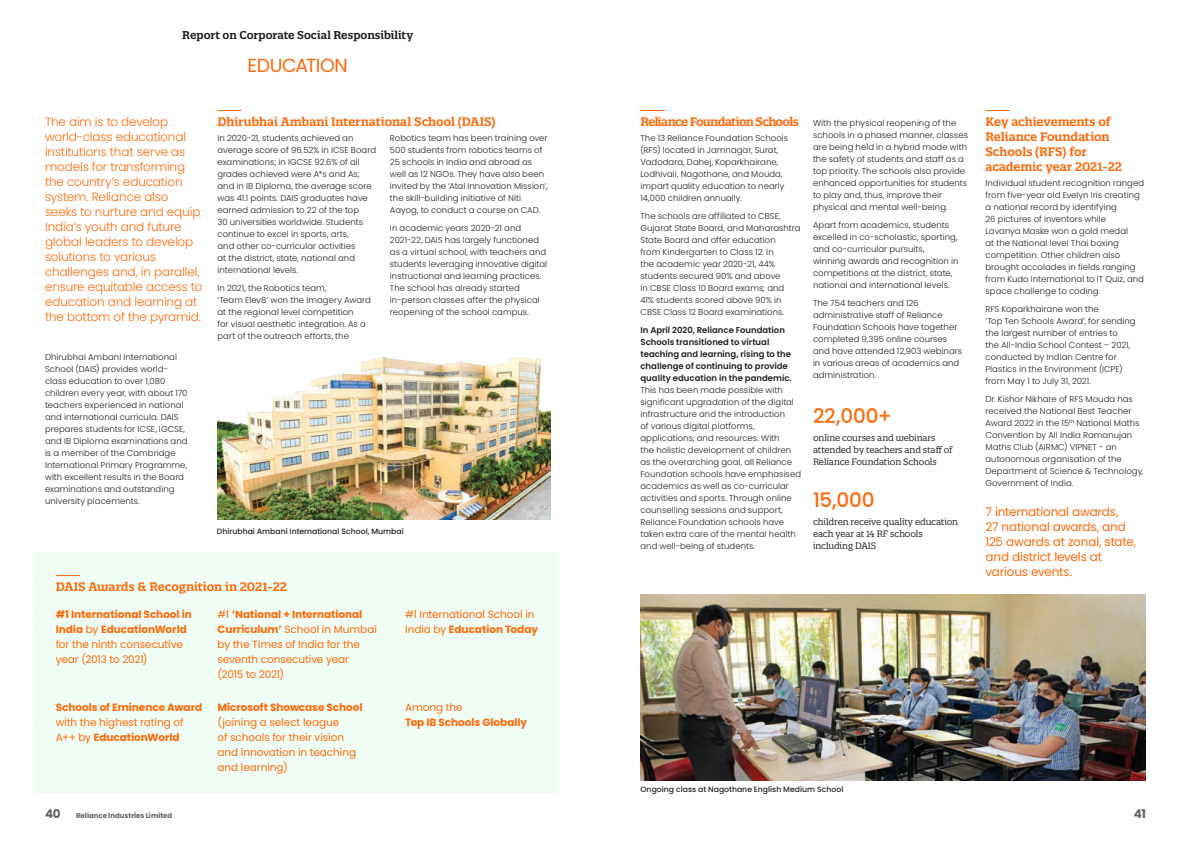
<style>
.page{position:relative;width:1191px;height:842px;background:#fff}
.page>*{position:absolute;margin:0;border:0;box-sizing:border-box;transform-origin:0 0}
.callout_3{font:500 20px "Poppins";letter-spacing:-.005em;color:#ff690a}
.Chapter_Sub_Heading{font:18.9px "Poppins";letter-spacing:-.025em;color:#ff690a}
.intro_medium{font:300 12px/15px "Poppins";letter-spacing:-.01em;color:#ff690a}
.intro_medium-2{font:12px/15px "Poppins";letter-spacing:-.015em;color:#ff690a}
.Body_head_1_Finance{font:600 12px "Quatro Slab";letter-spacing:-.01em;color:#ff690a}
.Body_head_1{font:600 12px/15px "Quatro Slab";letter-spacing:-.005em;color:#ff690a}
.Body_head_1_Finance-2{font:600 12px "Quatro Slab";letter-spacing:-.055em;color:#ff690a}
.t1{font:700 12px "Poppins";color:#636366}
.Chapter_Title___Cont{font:600 11px "Quatro Slab";color:#231f20}
.Intro_small{font:10.5px/15px "Poppins";letter-spacing:-.01em;color:#ff690a}
.Intro_small-2{font:700 10.5px/15px "Poppins";letter-spacing:-.005em;color:#ff690a}
.callout_description{font:9px/12px "Quatro Slab";letter-spacing:-.01em;color:#231f20}
.Body_copy{font:300 8.5px/12px "Poppins";letter-spacing:.005em;color:#231f20}
.t2{font:500 7.7px "Poppins";letter-spacing:.005em;color:#231f20}
.t3{font:700 7px "Poppins";color:#636366}
.s1{font-weight:400}
.s2{font-weight:700}
.s3{font-weight:600}
</style>
<div class="page">
<div style="left:35px;top:552px;width:523px;height:240px;background:#effdf4"></div>
<img style="left:217px;top:357px;width:333px;height:162px">
<svg style="left:217px;top:110px;width:24px;height:1px"></svg>
<svg style="left:56px;top:575px;width:24px;height:1px"></svg>
<svg style="left:640px;top:110px;width:24px;height:1px"></svg>
<img style="left:640px;top:594px;width:506px;height:186px">
<svg style="left:985px;top:110px;width:24px;height:1px"></svg>
<p class="Chapter_Title___Cont" style="left:182px;top:28px;width:232px">Report on Corporate Social Responsibility</p>
<p class="Chapter_Sub_Heading" style="left:248px;top:54px;width:102px">EDUCATION</p>
<p class="intro_medium" style="left:45px;top:114px;width:159px">The aim is to develop world-class educational institutions that serve as models for transforming the country’s education system. Reliance also seeks to nurture and equip<br>India’s youth and future global leaders to develop solutions to various challenges and, in parallel, ensure equitable access to education and learning at the bottom of the pyramid.</p>
<p class="Body_copy" style="left:45px;top:351px;width:144px">Dhirubhai Ambani International<br>School (DAIS) provides world&shy;class education to over 1,080 children every year, with about 170 teachers experienced in national and international curricula. DAIS prepares students for ICSE, IGCSE, and IB Diploma examinations and is a member of the Cambridge<br>International Primary Programme, with excellent results in the Board examinations and outstanding university placements.</p>
<p class="Body_head_1_Finance" style="left:217px;top:114px;width:279px">Dhirubhai Ambani International School (DAIS)</p>
<p class="Body_copy" style="left:390px;top:132px;width:159px">Robotics team has been training over 500 students from robotics teams of 25 schools in India and abroad as well as 12 NGOs. They have also been invited by the ‘Atal Innovation Mission’, the skill‑building initiative of Niti Aayog, to conduct a course on CAD.</p>
<p class="Body_copy" style="left:390px;top:222px;width:159px">In academic years 2020-21 and 2021‑22, DAIS has largely functioned as a virtual school, with teachers and students leveraging innovative digital instructional and learning practices.<br>The school has already started in‑person classes after the physical reopening of the school campus.</p>
<p class="Body_copy" style="left:217px;top:132px;width:160px">In 2020-21, students achieved an average score of 96.52% in ICSE Board examinations; in IGCSE 92.6% of all grades achieved were A*s and As; and in IB Diploma, the average score was 41.1 points. DAIS graduates have earned admission to 22 of the top<br>30 universities worldwide. Students continue to excel in sports, arts,<br>and other co-curricular activities<br>at the district, state, national and international levels.</p>
<p class="Body_copy" style="left:217px;top:282px;width:155px">In 2021, the Robotics team,<br>‘Team Elev8’ won the Imagery Award at the regional level competition<br>for visual aesthetic integration. As a part of the outreach efforts, the</p>
<p class="t2" style="left:217px;top:527px;width:188px">Dhirubhai Ambani International School, Mumbai</p>
<p class="Body_head_1_Finance" style="left:56px;top:579px;width:233px">DAIS Awards &amp; Recognition in 2021-22</p>
<p class="Intro_small-2" style="left:56px;top:607px;width:138px">#1 International School in<br>India <span class="s1">by</span> EducationWorld <span class="s1">for the ninth consecutive year (2013 to 2021)</span></p>
<p class="Intro_small" style="left:217px;top:607px;width:161px">#1 <span class="s2">‘National + International<br>Curriculum’</span> School in Mumbai by the Times of India for the seventh consecutive year (2015 to 2021)</p>
<p class="Intro_small" style="left:405px;top:607px;width:134px">#1 International School in<br>India by <span class="s2">Education Today</span></p>
<p class="Intro_small-2" style="left:56px;top:700px;width:148px">Schools of Eminence Award <span class="s1">with the highest rating of<br>A++ by</span> EducationWorld</p>
<p class="Intro_small" style="left:217px;top:700px;width:147px"><span class="s2">Microsoft Showcase School </span>(joining a select league<br>of schools for their vision and innovation in teaching and learning)</p>
<p class="Intro_small-2" style="left:405px;top:700px;width:124px"><span class="s1">Among the<br></span>Top IB Schools Globally</p>
<p class="Body_head_1_Finance-2" style="left:640px;top:114px;width:160px">Reliance Foundation Schools</p>
<p class="Body_copy" style="left:640px;top:132px;width:149px">The 13 Reliance Foundation Schools (RFS) located in Jamnagar, Surat, Vadodara, Dahej, Koparkhairane, Lodhivali, Nagothane, and Mouda, impart quality education to nearly 14,000 children annually.</p>
<p class="Body_copy" style="left:640px;top:210px;width:162px">The schools are affiliated to CBSE, Gujarat State Board, and Maharashtra State Board and offer education<br>from Kindergarten to Class 12. In<br>the academic year 2020-21, 44% students secured 90% and above<br>in CBSE Class 10 Board exams; and<br>41% students scored above 90% in CBSE Class 12 Board examinations.</p>
<p class="Body_copy" style="left:640px;top:324px;width:162px"><span class="s3">In April 2020, Reliance Foundation Schools transitioned to virtual teaching and learning, rising to the challenge of continuing to provide quality education in the pandemic.<br></span>This has been made possible with significant upgradation of the digital infrastructure and the introduction<br>of various digital platforms, applications, and resources. With<br>the holistic development of children as the overarching goal, all Reliance Foundation schools have emphasised academics as well as co-curricular activities and sports. Through online counselling sessions and support, Reliance Foundation schools have taken extra care of the mental health and well-being of students.</p>
<p class="Body_head_1" style="left:985px;top:114px;width:138px">Key achievements of<br>Reliance Foundation<br>Schools (RFS) for academic year 2021-22</p>
<p class="Body_copy" style="left:985px;top:177px;width:160px">Individual student recognition ranged from five-year old Evelyn Iris creating a national record by identifying<br>26 pictures of inventors while<br>Lavanya Maske won a gold medal<br>at the National level Thai boxing competition. Other children also brought accolades in fields ranging from Kudo International to IT Quiz, and space challenge to coding.</p>
<p class="Body_copy" style="left:985px;top:303px;width:152px">RFS Koparkhairane won the<br>‘Top Ten Schools Award’, for sending the largest number of entries to<br>the All-India School Contest – 2021, conducted by Indian Centre for<br>Plastics in the Environment (ICPE) from May 1 to July 31, 2021.</p>
<p class="Body_copy" style="left:985px;top:393px;width:159px">Dr. Kishor Nikhare of RFS Mouda has received the National Best Teacher<br>Award 2022 in the 15<sup>th</sup> National Maths<br>Convention by All India Ramanujan<br>Maths Club (AIRMC) VIPNET - an autonomous organisation of the<br>Department of Science &amp; Technology,<br>Government of India.</p>
<p class="Body_copy" style="left:813px;top:117px;width:156px">With the physical reopening of the schools in a phased manner, classes are being held in a hybrid mode with the safety of students and staff as a top priority. The schools also provide enhanced opportunities for students to play and, thus, improve their physical and mental well-being.</p>
<p class="Body_copy" style="left:813px;top:219px;width:147px">Apart from academics, students excelled in co-scholastic, sporting, and co-curricular pursuits, winning awards and recognition in competitions at the district, state, national and international levels.</p>
<p class="Body_copy" style="left:813px;top:297px;width:151px">The 754 teachers and 126 administrative staff of Reliance<br>Foundation Schools have together completed 9,395 online courses and have attended 12,903 webinars in various areas of academics and administration.</p>
<p class="callout_3" style="left:813px;top:404px;width:81px">22,000+</p>
<p class="callout_description" style="left:813px;top:432px;width:141px">online courses and webinars attended by teachers and staff of<br>Reliance Foundation Schools</p>
<p class="callout_3" style="left:813px;top:488px;width:63px">15,000</p>
<p class="callout_description" style="left:813px;top:516px;width:147px">children receive quality education each year at 14 RF schools including DAIS</p>
<p class="intro_medium-2" style="left:985px;top:504px;width:152px">7 international awards,<br>27 national awards, and<br>125 awards at zonal, state, and district levels at various events.</p>
<p class="t2" style="left:640px;top:785px;width:204px">Ongoing class at Nagothane English Medium School</p>
<h3 class="t1" style="left:45px;top:807px;width:17px">40</h3>
<p class="t3" style="left:76px;top:811px;width:98px">Reliance Industries Limited</p>
<h3 class="t1" style="left:1133px;top:807px;width:14px">41</h3>
</div>
